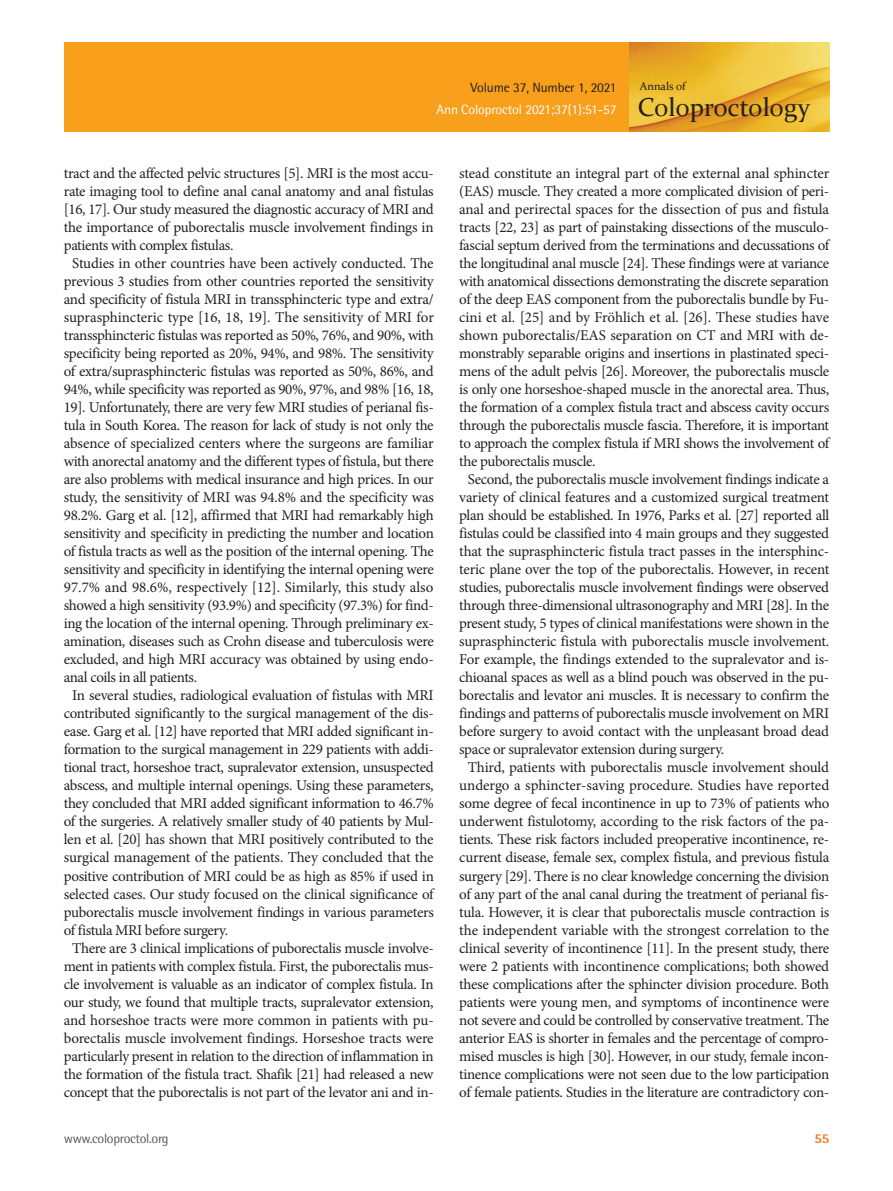
<style>
.page{position:relative;width:893px;height:1191px;background:#fff}
.page>*{position:absolute;margin:0;border:0;box-sizing:border-box;transform-origin:0 0}
.t1{font:25.95px "Constantia";color:#231f20}
.본문{font:15px/18px "Minion Pro";letter-spacing:-.025em;color:#231f20;text-align:justify}
.t2{font:13.5px "Rotis Semi Sans Std";letter-spacing:-.01em;color:#fff}
.t3{font:13.5px "Rotis Semi Sans Std";letter-spacing:-.01em;color:#231f20}
.t4{font:13.5px "Rotis Semi Sans Std";letter-spacing:-.025em;color:#57585a}
.t5{font:800 13.5px "Rotis Semi Sans Std";color:#f47721}
.t6{font:11.25px "Constantia";color:#231f20}
</style>
<div class="page">
<div style="left:64px;top:43px;width:565px;height:89px;background:#f89f1c"></div>
<img style="left:629px;top:43px;width:200px;height:89px">
<p class="t3" style="left:470px;top:80px;width:148px">Volume 37, Number 1, 2021</p>
<p class="t2" style="left:437px;top:102px;width:181px">Ann Coloproctol 2021;37(1):51-57</p>
<p class="t6" style="left:640px;top:79px;width:47px">Annals of</p>
<h1 class="t1" style="left:638px;top:90px;width:174px">Coloproctology</h1>
<p class="본문" style="left:64px;top:164px;width:371px">tract and the affected pelvic structures [5]. MRI is the most accu&shy;rate imaging tool to define anal canal anatomy and anal fistulas [16, 17]. Our study measured the diagnostic accuracy of MRI and the importance of puborectalis muscle involvement findings in patients with complex fistulas.</p>
<p class="본문" style="left:64px;top:254px;width:372px;text-indent:9px">Studies in other countries have been actively conducted. The previous 3 studies from other countries reported the sensitivity and specificity of fistula MRI in transsphincteric type and extra/ suprasphincteric type [16, 18, 19]. The sensitivity of MRI for transsphincteric fistulas was reported as 50%, 76%, and 90%, with specificity being reported as 20%, 94%, and 98%. The sensitivity of extra/suprasphincteric fistulas was reported as 50%, 86%, and 94%, while specificity was reported as 90%, 97%, and 98% [16, 18, 19]. Unfortunately, there are very few MRI studies of perianal fis&shy;tula in South Korea. The reason for lack of study is not only the absence of specialized centers where the surgeons are familiar with anorectal anatomy and the different types of fistula, but there are also problems with medical insurance and high prices. In our study, the sensitivity of MRI was 94.8% and the specificity was 98.2%. Garg et al. [12], affirmed that MRI had remarkably high sensitivity and specificity in predicting the number and location of fistula tracts as well as the position of the internal opening. The sensitivity and specificity in identifying the internal opening were 97.7% and 98.6%, respectively [12]. Similarly, this study also showed a high sensitivity (93.9%) and specificity (97.3%) for find&shy;ing the location of the internal opening. Through preliminary ex&shy;amination, diseases such as Crohn disease and tuberculosis were excluded, and high MRI accuracy was obtained by using endo&shy;anal coils in all patients.</p>
<p class="본문" style="left:64px;top:686px;width:372px;text-indent:9px">In several studies, radiological evaluation of fistulas with MRI contributed significantly to the surgical management of the dis&shy;ease. Garg et al. [12] have reported that MRI added significant in&shy;formation to the surgical management in 229 patients with addi&shy;tional tract, horseshoe tract, supralevator extension, unsuspected abscess, and multiple internal openings. Using these parameters, they concluded that MRI added significant information to 46.7% of the surgeries. A relatively smaller study of 40 patients by Mul&shy;len et al. [20] has shown that MRI positively contributed to the surgical management of the patients. They concluded that the positive contribution of MRI could be as high as 85% if used in selected cases. Our study focused on the clinical significance of puborectalis muscle involvement findings in various parameters of fistula MRI before surgery.</p>
<p class="본문" style="left:64px;top:938px;width:371px;text-align:center">There are 3 clinical implications of puborectalis muscle involve&shy;ment in patients with complex fistula. First, the puborectalis mus&shy;cle involvement is valuable as an indicator of complex fistula. In our study, we found that multiple tracts, supralevator extension, and horseshoe tracts were more common in patients with pu&shy;borectalis muscle involvement findings. Horseshoe tracts were particularly present in relation to the direction of inflammation in the formation of the fistula tract. Shafik [21] had released a new concept that the puborectalis is not part of the levator ani and in-</p>
<p class="t4" style="left:64px;top:1130px;width:106px">www.coloproctol.org</p>
<p class="본문" style="left:459px;top:164px;width:371px">stead constitute an integral part of the external anal sphincter (EAS) muscle. They created a more complicated division of peri&shy;anal and perirectal spaces for the dissection of pus and fistula tracts [22, 23] as part of painstaking dissections of the musculo&shy;fascial septum derived from the terminations and decussations of the longitudinal anal muscle [24]. These findings were at variance with anatomical dissections demonstrating the discrete separation of the deep EAS component from the puborectalis bundle by Fu&shy;cini et al. [25] and by Fröhlich et al. [26]. These studies have shown puborectalis/EAS separation on CT and MRI with de&shy;monstrably separable origins and insertions in plastinated speci&shy;mens of the adult pelvis [26]. Moreover, the puborectalis muscle is only one horseshoe-shaped muscle in the anorectal area. Thus, the formation of a complex fistula tract and abscess cavity occurs through the puborectalis muscle fascia. Therefore, it is important to approach the complex fistula if MRI shows the involvement of the puborectalis muscle.</p>
<p class="본문" style="left:459px;top:470px;width:372px;text-indent:9px">Second, the puborectalis muscle involvement findings indicate a variety of clinical features and a customized surgical treatment plan should be established. In 1976, Parks et al. [27] reported all fistulas could be classified into 4 main groups and they suggested that the suprasphincteric fistula tract passes in the intersphinc&shy;teric plane over the top of the puborectalis. However, in recent studies, puborectalis muscle involvement findings were observed through three-dimensional ultrasonography and MRI [28]. In the present study, 5 types of clinical manifestations were shown in the suprasphincteric fistula with puborectalis muscle involvement.<br>For example, the findings extended to the supralevator and is&shy;chioanal spaces as well as a blind pouch was observed in the pu&shy;borectalis and levator ani muscles. It is necessary to confirm the findings and patterns of puborectalis muscle involvement on MRI before surgery to avoid contact with the unpleasant broad dead space or supralevator extension during surgery.</p>
<p class="본문" style="left:459px;top:758px;width:372px;text-align:center">Third, patients with puborectalis muscle involvement should undergo a sphincter-saving procedure. Studies have reported some degree of fecal incontinence in up to 73% of patients who underwent fistulotomy, according to the risk factors of the pa&shy;tients. These risk factors included preoperative incontinence, re&shy;current disease, female sex, complex fistula, and previous fistula surgery [29]. There is no clear knowledge concerning the division of any part of the anal canal during the treatment of perianal fis&shy;tula. However, it is clear that puborectalis muscle contraction is the independent variable with the strongest correlation to the clinical severity of incontinence [11]. In the present study, there were 2 patients with incontinence complications; both showed these complications after the sphincter division procedure. Both patients were young men, and symptoms of incontinence were not severe and could be controlled by conservative treatment. The anterior EAS is shorter in females and the percentage of compro&shy;mised muscles is high [30]. However, in our study, female incon&shy;tinence complications were not seen due to the low participation of female patients. Studies in the literature are contradictory con-</p>
<p class="t5" style="left:814px;top:1129px;width:16px">55</p>
</div>
